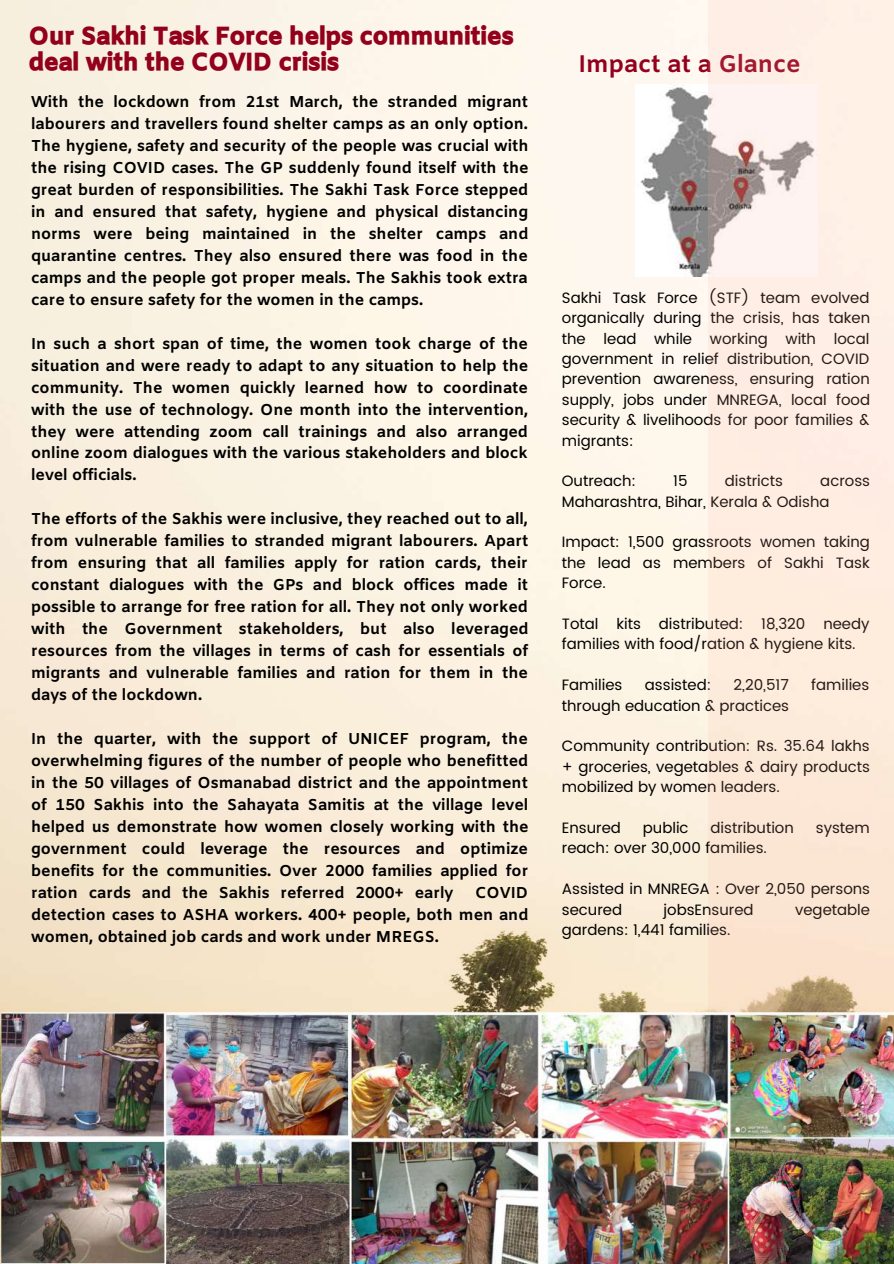
<style>
.page{position:relative;width:894px;height:1264px;background:#fff}
.page>*{position:absolute;margin:0;border:0;box-sizing:border-box;transform-origin:0 0}
.t1{font:24px/25.8px "CA Generated";color:#93001c}
.t2{font:700 24px "Amiko";color:#93001c}
.t3{font:700 15.75px/21.9px "Amiko";color:#000;text-align:justify}
.t4{font:15px/20.4px "Poppins";color:#000;text-align:justify}
</style>
<div class="page">
<img style="left:0;top:0;width:708px;height:1263px">
<img style="left:635px;top:84px;width:73px;height:193px">
<svg style="left:708px;top:0;width:185px;height:1012px;background:#f9e7da"></svg>
<img style="left:2px;top:1012px;width:891px;height:251px">
<h1 class="t1" style="left:29px;top:25px;width:486px">Our Sakhi Task Force helps communities deal with the COVID crisis</h1>
<p class="t3" style="left:31px;top:92px;width:499px">With the lockdown from 21st March, the stranded migrant labourers and travellers found shelter camps as an only option.<br>The hygiene, safety and security of the people was crucial with the rising COVID cases. The GP suddenly found itself with the great burden of responsibilities. The Sakhi Task Force stepped in and ensured that safety, hygiene and physical distancing norms were being maintained in the shelter camps and quarantine centres. They also ensured there was food in the camps and the people got proper meals. The Sakhis took extra care to ensure safety for the women in the camps.</p>
<p class="t3" style="left:31px;top:333px;width:498px">In such a short span of time, the women took charge of the situation and were ready to adapt to any situation to help the community. The women quickly learned how to coordinate with the use of technology. One month into the intervention, they were attending zoom call trainings and also arranged online zoom dialogues with the various stakeholders and block level officials.</p>
<p class="t3" style="left:31px;top:509px;width:499px">The efforts of the Sakhis were inclusive, they reached out to all, from vulnerable families to stranded migrant labourers. Apart from ensuring that all families apply for ration cards, their constant dialogues with the GPs and block offices made it possible to arrange for free ration for all. They not only worked with the Government stakeholders, but also leveraged resources from the villages in terms of cash for essentials of migrants and vulnerable families and ration for them in the days of the lockdown.</p>
<p class="t3" style="left:31px;top:729px;width:499px">In the quarter, with the support of UNICEF program, the overwhelming figures of the number of people who benefitted in the 50 villages of Osmanabad district and the appointment of 150 Sakhis into the Sahayata Samitis at the village level helped us demonstrate how women closely working with the government could leverage the resources and optimize benefits for the communities. Over 2000 families applied for ration cards and the Sakhis referred 2000+ early</p>
<p class="t3" style="left:31px;top:882px;width:498px;text-indent:444px">COVID detection cases to ASHA workers. 400+ people, both men and women, obtained job cards and work under MREGS.</p>
<h1 class="t2" style="left:578px;top:49px;width:223px">Impact at a Glance</h1>
<p class="t4" style="left:561px;top:287px;width:310px">Sakhi Task Force (STF) team evolved organically during the crisis, has taken the lead while working with local government in relief distribution, COVID prevention awareness, ensuring ration supply, jobs under MNREGA, local food security &amp; livelihoods for poor families &amp; migrants:</p>
<p class="t4" style="left:561px;top:471px;width:76px">Outreach:</p>
<p class="t4" style="left:673px;top:471px;width:16px">15</p>
<p class="t4" style="left:724px;top:471px;width:60px">districts</p>
<p class="t4" style="left:561px;top:471px;width:309px;text-indent:258px">across<br>Maharashtra, Bihar, Kerala &amp; Odisha</p>
<p class="t4" style="left:561px;top:532px;width:309px">Impact: 1,500 grassroots women taking the lead as members of Sakhi Task Force.</p>
<p class="t4" style="left:561px;top:613px;width:309px">Total kits distributed: 18,320 needy families with food/ration &amp; hygiene kits.</p>
<p class="t4" style="left:561px;top:675px;width:62px">Families</p>
<p class="t4" style="left:644px;top:675px;width:68px">assisted:</p>
<p class="t4" style="left:733px;top:675px;width:57px">2,20,517</p>
<p class="t4" style="left:810px;top:675px;width:60px">families</p>
<p class="t4" style="left:561px;top:695px;width:229px">through education &amp; practices</p>
<p class="t4" style="left:561px;top:736px;width:309px">Community contribution: Rs. 35.64 lakhs + groceries, vegetables &amp; dairy products mobilized by women leaders.</p>
<p class="t4" style="left:561px;top:817px;width:61px">Ensured</p>
<p class="t4" style="left:642px;top:817px;width:47px">public</p>
<p class="t4" style="left:710px;top:817px;width:85px">distribution</p>
<p class="t4" style="left:815px;top:817px;width:55px">system</p>
<p class="t4" style="left:561px;top:838px;width:206px">reach: over 30,000 families.</p>
<p class="t4" style="left:561px;top:878px;width:310px">Assisted in MNREGA : Over 2,050 persons secured</p>
<p class="t4" style="left:663px;top:899px;width:92px">jobsEnsured</p>
<p class="t4" style="left:794px;top:899px;width:76px">vegetable</p>
<p class="t4" style="left:561px;top:919px;width:170px">gardens: 1,441 families.</p>
</div>
